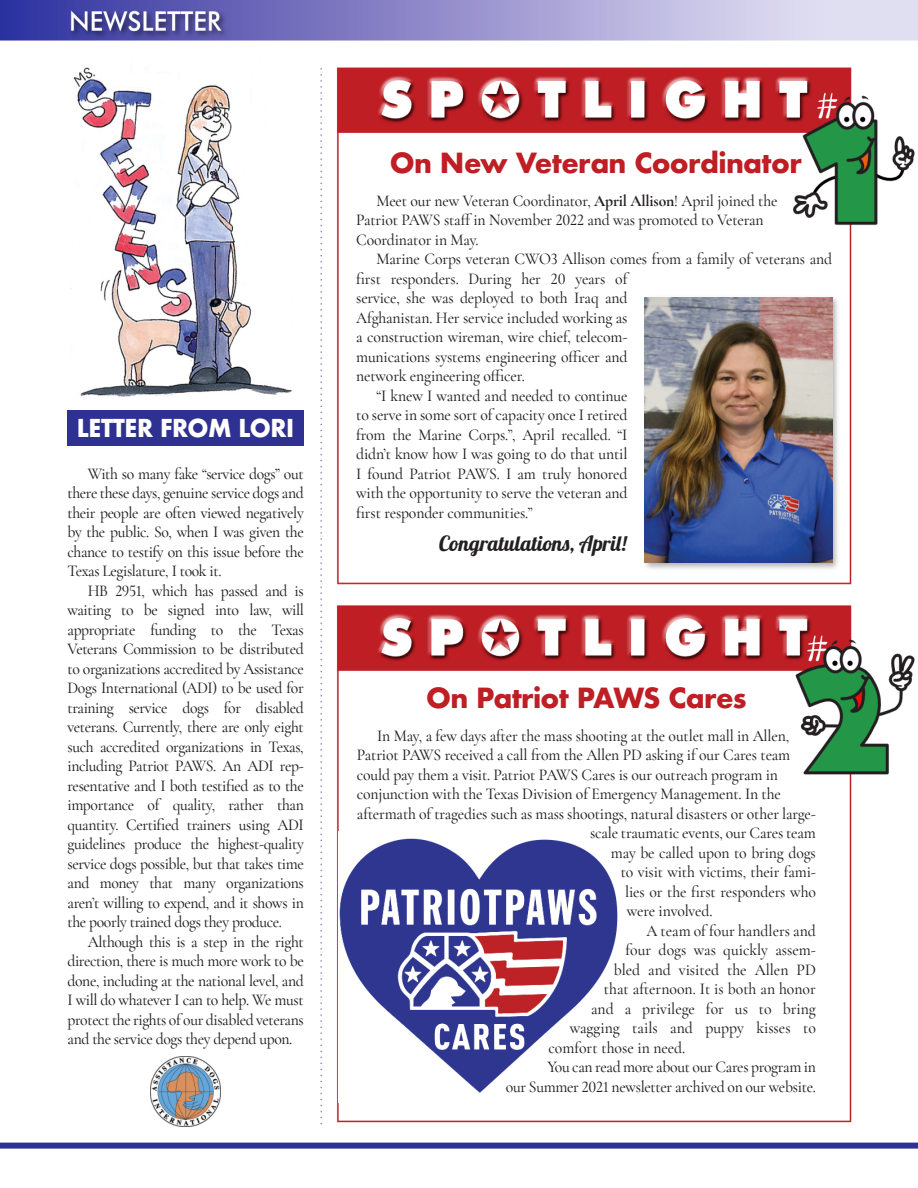
<style>
.page{position:relative;width:918px;height:1188px;background:#fff}
.page>*{position:absolute;margin:0;border:0;box-sizing:border-box;transform-origin:0 0}
.t1{font:700 27px "Futura";letter-spacing:-.025em;color:#be1e24}
.t2{font:700 24px "Futura";letter-spacing:-.02em;color:#fff;scale:.95 1}
.t3{font:italic 700 21px "Lobster Two";color:#231f20}
.t4{font:500 16.5px/19.5px "Cormorant Garamond";letter-spacing:-.01em;color:#231f20;text-align:justify;scale:.95 1}
.s1{font-weight:700}
</style>
<div class="page">
<img style="left:0;top:0;width:918px;height:1148px">
<img style="left:339px;top:832px;width:286px;height:271px">
<div style="left:68px;top:410px;width:236px;height:36px;background:#2e3092"></div>
<img style="left:70px;top:61px;width:229px;height:345px">
<img style="left:151px;top:1057px;width:69px;height:69px">
<img style="left:642px;top:295px;width:199px;height:276px">
<img style="left:645px;top:298px;width:187px;height:265px">
<h2 class="t2" style="left:77px;top:417px;width:230px">LETTER FROM LORI</h2>
<p class="t4" style="left:68px;top:464px;width:250px;text-indent:20px">With so many fake “service dogs” out there these days, genuine service dogs and their people are often viewed negatively by the public. So, when I was given the chance to testify on this issue before the Texas Legislature, I took it.</p>
<p class="t4" style="left:68px;top:581px;width:250px;text-indent:20px">HB 2951, which has passed and is waiting to be signed into law, will appropriate funding to the Texas Veterans Commission to be distributed to organizations accredited by Assistance Dogs International (ADI) to be used for training service dogs for disabled veterans. Currently, there are only eight such accredited organizations in Texas, including Patriot PAWS. An ADI rep&shy;resentative and I both testified as to the importance of quality, rather than quantity. Certified trainers using ADI guidelines produce the highest-quality service dogs possible, but that takes time and money that many organizations aren’t willing to expend, and it shows in the poorly trained dogs they produce.</p>
<p class="t4" style="left:68px;top:932px;width:250px;text-indent:20px">Although this is a step in the right direction, there is much more work to be done, including at the national level, and I will do whatever I can to help. We must protect the rights of our disabled veterans and the service dogs they depend upon.</p>
<h1 class="t1" style="left:390px;top:151px;width:414px">On New Veteran Coordinator</h1>
<p class="t4" style="left:356px;top:191px;width:445px;text-align:left;text-indent:20px">Meet our new Veteran Coordinator, <span class="s1">April Allison</span>! April joined the<br>Patriot PAWS staffin November 2022 and was promoted to Veteran<br>Coordinator in May.</p>
<p class="t4" style="left:376px;top:249px;width:481px">Marine Corps veteran CWO3 Allison comes from a family of veterans and</p>
<p class="t4" style="left:356px;top:269px;width:287px">first responders. During her 20 years of</p>
<p class="t4" style="left:356px;top:288px;width:287px">service, she was deployed to both Iraq and</p>
<p class="t4" style="left:356px;top:308px;width:287px">Afghanistan. Her service included working as</p>
<p class="t4" style="left:356px;top:327px;width:287px">a construction wireman, wire chief, telecom-</p>
<p class="t4" style="left:356px;top:347px;width:287px">munications systems engineering officer and</p>
<p class="t4" style="left:356px;top:366px;width:179px">network engineering officer.</p>
<p class="t4" style="left:376px;top:386px;width:266px">“I knew I wanted and needed to continue</p>
<p class="t4" style="left:356px;top:405px;width:287px">to serve in some sort of capacity once I retired</p>
<p class="t4" style="left:356px;top:425px;width:287px">from the Marine Corps.”, April recalled. “I</p>
<p class="t4" style="left:356px;top:444px;width:287px">didn’t know how I was going to do that until</p>
<p class="t4" style="left:356px;top:464px;width:287px">I found Patriot PAWS. I am truly honored</p>
<p class="t4" style="left:356px;top:483px;width:287px">with the opportunity to serve the veteran and</p>
<p class="t4" style="left:356px;top:503px;width:187px">first responder communities.”</p>
<p class="t3" style="left:439px;top:530px;width:190px">Congratulations, April!</p>
<h1 class="t1" style="left:426px;top:685px;width:322px">On Patriot PAWS Cares</h1>
<p class="t4" style="left:377px;top:726px;width:435px">In May, a few days after the mass shooting at the outlet mall in Allen,</p>
<p class="t4" style="left:357px;top:745px;width:458px">Patriot PAWS received a call from the Allen PD asking if our Cares team</p>
<p class="t4" style="left:357px;top:765px;width:445px">could pay them a visit. Patriot PAWS Cares is our outreach program in</p>
<p class="t4" style="left:357px;top:784px;width:448px">conjunction with the Texas Division of Emergency Management. In the</p>
<p class="t4" style="left:357px;top:804px;width:485px">aftermath of tragedies such as mass shootings, natural disasters or other large-</p>
<p class="t4" style="left:590px;top:823px;width:239px">scale traumatic events, our Cares team</p>
<p class="t4" style="left:611px;top:843px;width:217px">may be called upon to bring dogs</p>
<p class="t4" style="left:621px;top:862px;width:207px">to visit with victims, their fami-</p>
<p class="t4" style="left:625px;top:882px;width:202px">lies or the first responders who</p>
<p class="t4" style="left:627px;top:901px;width:92px">were involved.</p>
<p class="t4" style="left:646px;top:921px;width:180px">A team of four handlers and</p>
<p class="t4" style="left:626px;top:940px;width:202px">four dogs was quickly assem-</p>
<p class="t4" style="left:614px;top:960px;width:214px">bled and visited the Allen PD</p>
<p class="t4" style="left:604px;top:979px;width:225px">that afternoon. It is both an honor</p>
<p class="t4" style="left:591px;top:999px;width:238px">and a privilege for us to bring</p>
<p class="t4" style="left:570px;top:1018px;width:261px">wagging tails and puppy kisses to</p>
<p class="t4" style="left:548px;top:1038px;width:146px">comfort those in need.</p>
<p class="t4" style="left:547px;top:1057px;width:284px">You can read more about our Cares program in</p>
<p class="t4" style="left:506px;top:1077px;width:328px">our Summer 2021 newsletter archived on our website.</p>
</div>
